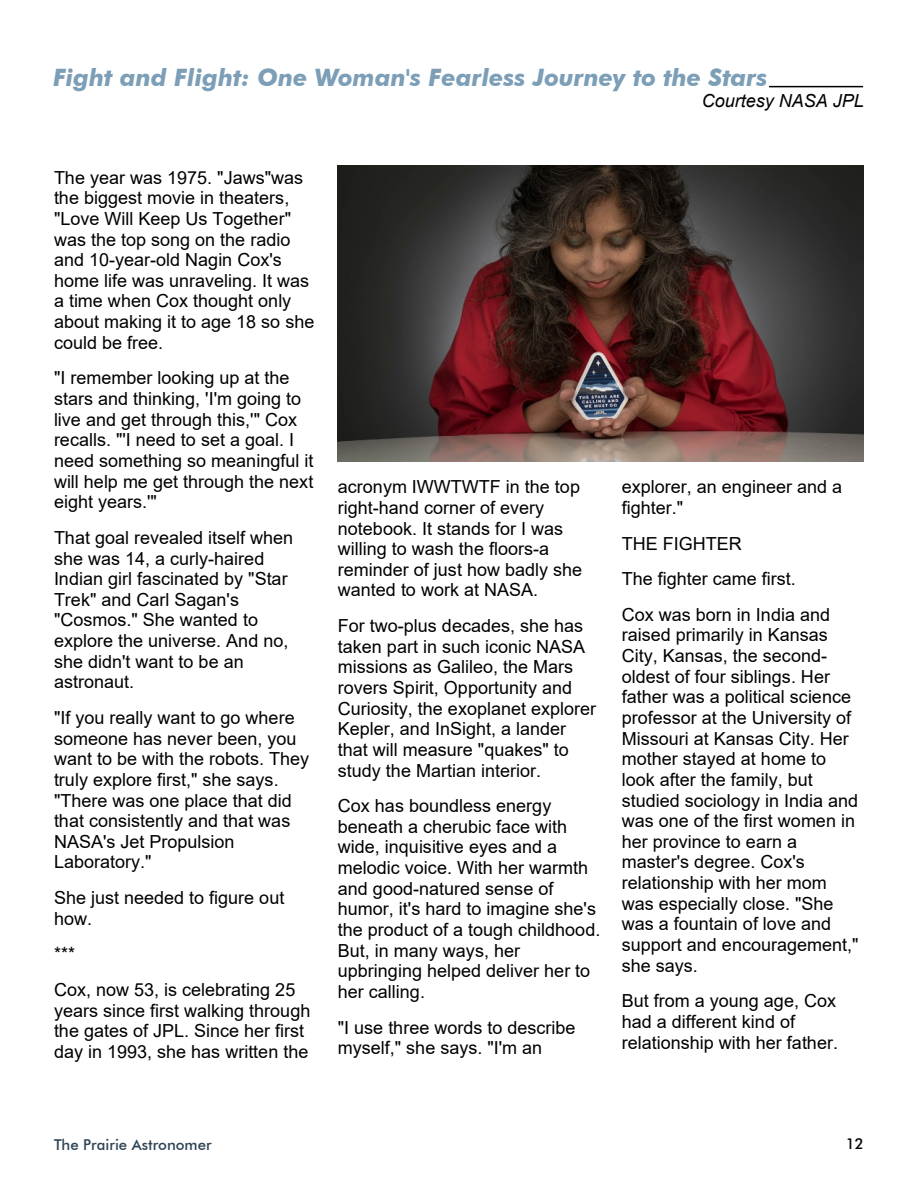
<style>
.page{position:relative;width:918px;height:1188px;background:#fff}
.page>*{position:absolute;margin:0;border:0;box-sizing:border-box;transform-origin:0 0}
.t1{font:italic 700 24px "Futura BT";color:#7c9eb7}
.t2{font:18px/20.7px "Arial";color:#000}
.t3{font:italic 18px "Arial";color:#000}
.t4{font:500 15px "Futura BT";color:#2e4556}
.t5{font:500 15px "Futura BT";color:#000}
</style>
<div class="page">
<hr style="left:769px;top:86px;width:94px;height:1px;background:#000">
<img style="left:338px;top:166px;width:525px;height:295px">
<h1 class="t1" style="left:53px;top:68px;width:716px">Fight and Flight: One Woman's Fearless Journey to the Stars</h1>
<p class="t3" style="left:702px;top:94px;width:164px">Courtesy NASA JPL</p>
<p class="t2" style="left:54px;top:169px;width:262px">The year was 1975. "Jaws"was the biggest movie in theaters, "Love Will Keep Us Together" was the top song on the radio and 10-year-old Nagin Cox's home life was unraveling. It was a time when Cox thought only about making it to age 18 so she could be free.</p>
<p class="t2" style="left:54px;top:369px;width:261px">"I remember looking up at the stars and thinking, 'I'm going to live and get through this,'" Cox recalls. "'I need to set a goal. I need something so meaningful it will help me get through the next eight years.'"</p>
<p class="t2" style="left:54px;top:529px;width:241px">That goal revealed itself when she was 14, a curly-haired<br>Indian girl fascinated by "Star<br>Trek" and Carl Sagan's "Cosmos." She wanted to explore the universe. And no, she didn't want to be an astronaut.</p>
<p class="t2" style="left:54px;top:709px;width:257px">"If you really want to go where someone has never been, you want to be with the robots. They truly explore first," she says. "There was one place that did that consistently and that was<br>NASA's Jet Propulsion<br>Laboratory."</p>
<p class="t2" style="left:54px;top:889px;width:232px">She just needed to figure out how.</p>
<p class="t2" style="left:54px;top:938px;width:243px;line-height:35.7px">***<br>Cox, now 53, is celebrating 25</p>
<p class="t2" style="left:54px;top:1002px;width:258px">years since first walking through the gates of JPL. Since her first day in 1993, she has written the</p>
<p class="t2" style="left:338px;top:478px;width:246px">acronym IWWTWTF in the top right-hand corner of every notebook. It stands for I was willing to wash the floors-a reminder of just how badly she wanted to work at NASA.</p>
<p class="t2" style="left:338px;top:617px;width:260px">For two-plus decades, she has taken part in such iconic NASA missions as Galileo, the Mars rovers Spirit, Opportunity and<br>Curiosity, the exoplanet explorer<br>Kepler, and InSight, a lander that will measure "quakes" to study the Martian interior.</p>
<p class="t2" style="left:338px;top:797px;width:264px">Cox has boundless energy beneath a cherubic face with wide, inquisitive eyes and a melodic voice. With her warmth and good-natured sense of humor, it's hard to imagine she's the product of a tough childhood.<br>But, in many ways, her upbringing helped deliver her to her calling.</p>
<p class="t2" style="left:338px;top:1019px;width:239px">"I use three words to describe myself," she says. "I'm an</p>
<p class="t2" style="left:622px;top:478px;width:222px">explorer, an engineer and a fighter."</p>
<p class="t2" style="left:622px;top:527px;width:210px;line-height:35.7px">THE FIGHTER<br>The fighter came first.<br>Cox was born in India and</p>
<p class="t2" style="left:622px;top:626px;width:238px">raised primarily in Kansas<br>City, Kansas, the second&shy;oldest of four siblings. Her father was a political science professor at the University of<br>Missouri at Kansas City. Her mother stayed at home to look after the family, but studied sociology in India and was one of the first women in her province to earn a master's degree. Cox's relationship with her mom was especially close. "She was a fountain of love and support and encouragement," she says.</p>
<p class="t2" style="left:622px;top:992px;width:218px">But from a young age, Cox had a different kind of relationship with her father.</p>
<p class="t4" style="left:54px;top:1138px;width:159px">The Prairie Astronomer</p>
<p class="t5" style="left:846px;top:1138px;width:20px">12</p>
</div>
